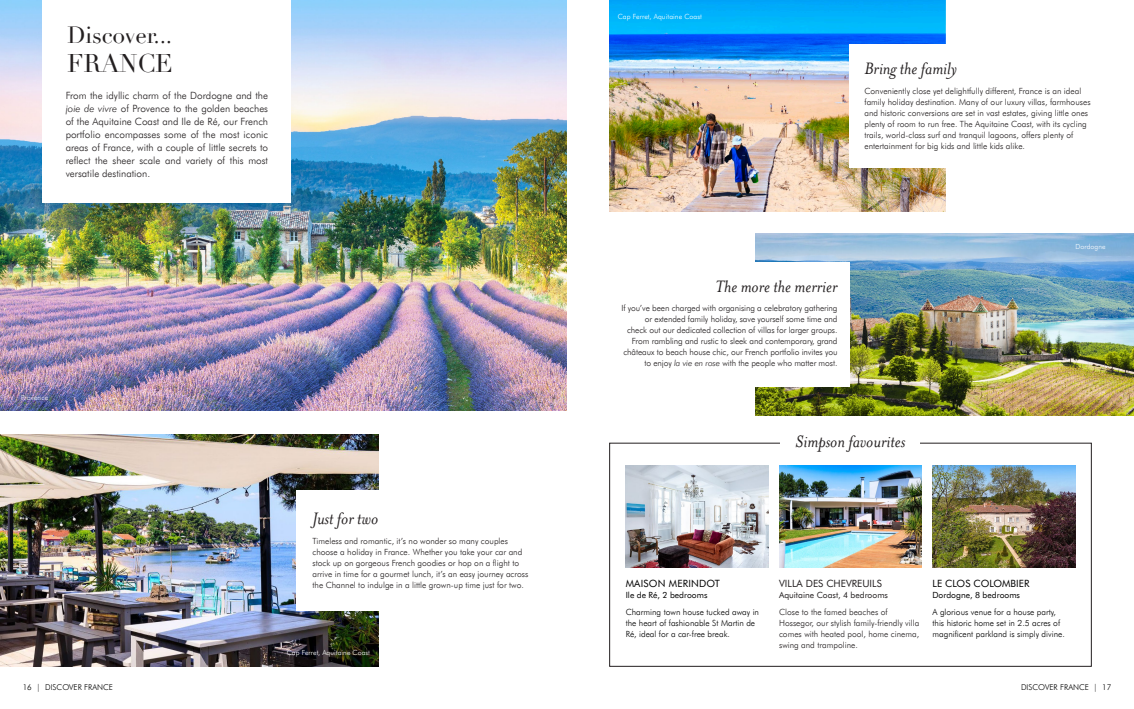
<style>
.page{position:relative;width:1134px;height:709px;background:#fff}
.page>*{position:absolute;margin:0;border:0;box-sizing:border-box;transform-origin:0 0}
.t1{font:25px "Didot";letter-spacing:-.01em;color:#231f20}
.t2{font:23px "Didot";letter-spacing:-.01em;color:#231f20}
.Mrs_Eaves_Sub_Title{font:italic 19px "Mrs Eaves OT";color:#231f20}
.t3{font:300 10px/13px "Futura BT";color:#231f20;text-align:justify}
.Body_Copy{font:10px "Futura BT";color:#231f20}
.Body_Copy-2{font:10px "Futura BT";color:#000}
.Body_Copy-3{font:10px "Futura BT";letter-spacing:.02em;color:#000}
.Body_Copy-4{font:300 8.5px/11px "Futura BT";color:#231f20}
.Body_Copy-5{font:300 8.5px/11px "Futura BT";color:#000}
.Body_Copy-6{font:8.5px "Futura BT";color:#000}
.Body_Copy-7{font:8.5px "Futura BT";color:#231f20}
.t4{font:300 8px "Futura BT";color:#000}
.t5{font:300 7.1px "Futura BT";letter-spacing:.01em;color:#fff}
.t6{font:300 7px "Futura BT";letter-spacing:.01em;color:#fff}
.s1{font-style:italic}
</style>
<div class="page">
<img style="left:0;top:0;width:567px;height:411px">
<img style="left:609px;top:0;width:336px;height:211px">
<img style="left:0;top:434px;width:379px;height:232px">
<img style="left:755px;top:234px;width:379px;height:181px">
<div style="left:43px;top:0;width:248px;height:203px;background:#fff"></div>
<div style="left:850px;top:44px;width:107px;height:123px;background:#fff"></div>
<div style="left:296px;top:490px;width:98px;height:120px;background:#fff"></div>
<div style="left:754px;top:262px;width:96px;height:125px;background:#fff"></div>
<img style="left:932px;top:465px;width:143px;height:102px">
<img style="left:779px;top:465px;width:143px;height:102px">
<img style="left:626px;top:465px;width:142px;height:102px">
<p class="t2" style="left:67px;top:21px;width:107px">Discover...</p>
<p class="t1" style="left:67px;top:48px;width:107px">FRANCE</p>
<p class="t3" style="left:66px;top:89px;width:204px">From the idyllic charm of the Dordogne and the <span class="s1">joie de vivre</span> of Provence to the golden beaches of the Aquitaine Coast and Ile de Ré, our French portfolio encompasses some of the most iconic areas of France, with a couple of little secrets to reflect the sheer scale and variety of this most versatile destination.</p>
<p class="t5" style="left:21px;top:393px;width:29px">Provence</p>
<p class="Mrs_Eaves_Sub_Title" style="left:312px;top:508px;width:67px">Just for two</p>
<p class="Body_Copy-4" style="left:312px;top:535px;width:217px">Timeless and romantic, it’s no wonder so many couples choose a holiday in France. Whether you take your car and stock up on gorgeous French goodies or hop on a flight to arrive in time for a gourmet lunch, it’s an easy journey across the Channel to indulge in a little grown-up time just for two.</p>
<p class="t6" style="left:287px;top:648px;width:85px">Cap Ferret, Aquitaine Coast</p>
<p class="t5" style="left:618px;top:12px;width:86px">Cap Ferret, Aquitaine Coast</p>
<p class="Mrs_Eaves_Sub_Title" style="left:864px;top:58px;width:94px">Bring the family</p>
<p class="Body_Copy-4" style="left:864px;top:85px;width:228px">Conveniently close yet delightfully different, France is an ideal family holiday destination. Many of our luxury villas, farmhouses and historic conversions are set in vast estates, giving little ones plenty of room to run free. The Aquitaine Coast, with its cycling trails, world-class surf and tranquil lagoons, offers plenty of entertainment for big kids and little kids alike.</p>
<p class="Mrs_Eaves_Sub_Title" style="left:715px;top:276px;width:124px">The more the merrier</p>
<p class="Body_Copy-4" style="left:621px;top:302px;width:218px;text-align:right">If you’ve been charged with organising a celebratory gathering or extended family holiday, save yourself some time and<br>check out our dedicated collection of villas for larger groups.<br>From rambling and rustic to sleek and contemporary, grand châteaux to beach house chic, our French portfolio invites you to enjoy <span class="s1">la vie en rose</span> with the people who matter most.</p>
<p class="t6" style="left:1075px;top:242px;width:32px">Dordogne</p>
<p class="Mrs_Eaves_Sub_Title" style="left:795px;top:431px;width:111px">Simpson favourites</p>
<p class="Body_Copy-3" style="left:626px;top:577px;width:96px">MAISON MERINDOT</p>
<p class="Body_Copy-6" style="left:626px;top:590px;width:83px">Ile de Ré, 2 bedrooms</p>
<p class="Body_Copy-5" style="left:626px;top:606px;width:135px">Charming town house tucked away in the heart of fashionable St Martin de<br>Ré, ideal for a car-free break.</p>
<p class="Body_Copy" style="left:779px;top:577px;width:104px">VILLA DES CHEVREUILS</p>
<p class="Body_Copy-7" style="left:779px;top:590px;width:110px">Aquitaine Coast, 4 bedrooms</p>
<p class="Body_Copy-4" style="left:779px;top:606px;width:142px">Close to the famed beaches of Hossegor, our stylish family-friendly villa comes with heated pool, home cinema, swing and trampoline.</p>
<p class="Body_Copy-2" style="left:932px;top:577px;width:98px">LE CLOS COLOMBIER</p>
<p class="Body_Copy-6" style="left:932px;top:589px;width:89px">Dordogne, 8 bedrooms</p>
<p class="Body_Copy-5" style="left:932px;top:606px;width:134px">A glorious venue for a house party, this historic home set in 2.5 acres of magnificent parkland is simply divine.</p>
<p class="t4" style="left:23px;top:682px;width:92px">16 | DISCOVER FRANCE</p>
<p class="t4" style="left:1021px;top:682px;width:92px">DISCOVER FRANCE | 17</p>
</div>
